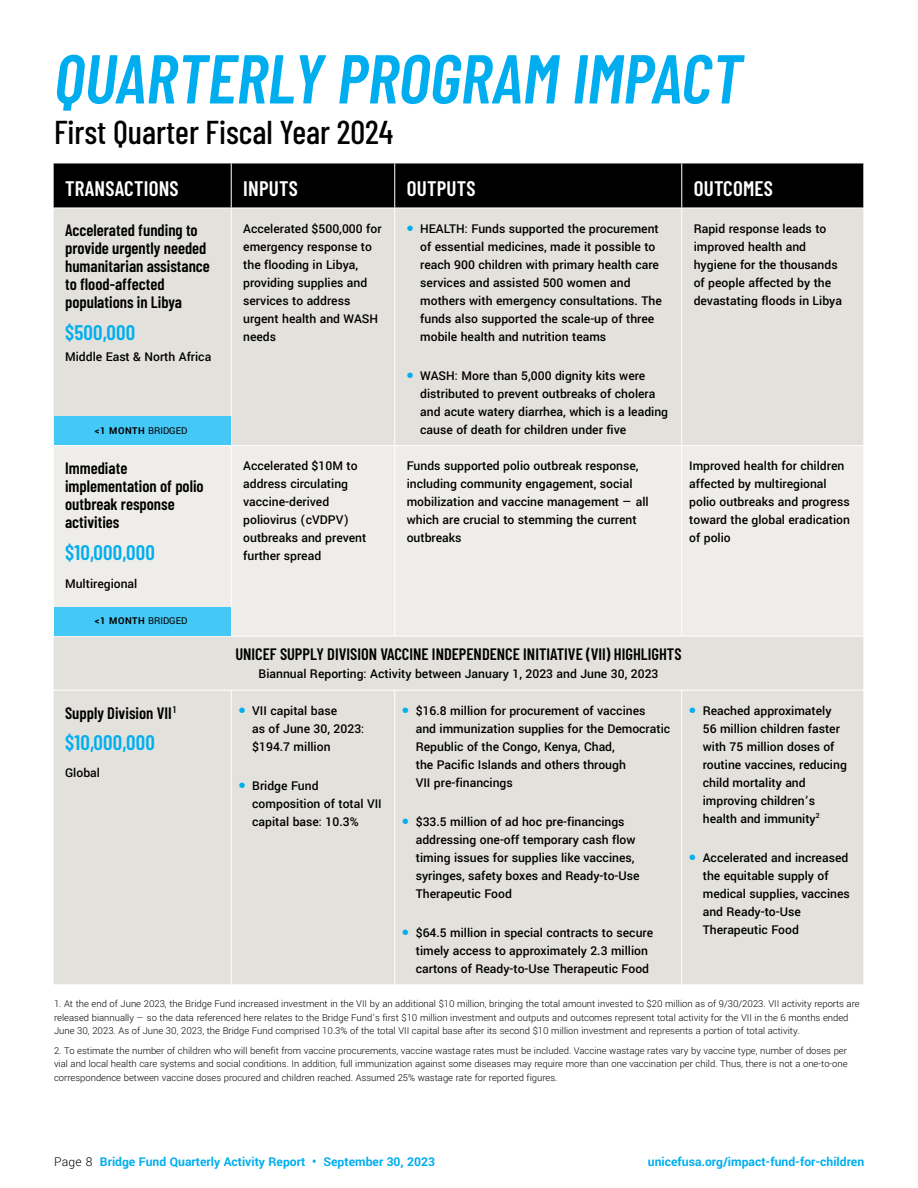
<style>
.page{position:relative;width:918px;height:1188px;background:#fff}
.page>*{position:absolute;margin:0;border:0;box-sizing:border-box;transform-origin:0 0}
.t1{font:italic 600 69px "Barlow Condensed";color:#00aeef}
.t2{font:500 33px "Barlow Condensed";color:#000}
.t3{font:600 21px "Barlow Condensed";letter-spacing:.01em;color:#fff}
.t4{font:600 21px "Barlow Condensed";letter-spacing:.01em;color:#00aeef}
.t5{font:600 16.5px/18px "Barlow Condensed";color:#000}
.t6{font:500 13.5px/18px "Yantramanav";color:#000}
.t7{font:700 13.5px "Yantramanav";color:#00aeef}
.t8{font:300 10.5px/13.5px "Yantramanav";color:#000}
.t9{font:700 10.5px "Yantramanav";letter-spacing:.05em;color:#000}
.s1{font-weight:400}
.s2{font-weight:300;color:#000}
</style>
<div class="page">
<div style="left:54px;top:164px;width:809px;height:44px;background:#000"></div>
<div style="left:54px;top:209px;width:809px;height:236px;background:#e3e1dc"></div>
<div style="left:54px;top:446px;width:809px;height:190px;background:#efedea"></div>
<div style="left:54px;top:637px;width:809px;height:347px;background:#e3e1dc"></div>
<hr style="left:231px;top:163px;width:1px;height:45px;background:#fff">
<hr style="left:394px;top:163px;width:1px;height:45px;background:#fff">
<hr style="left:681px;top:163px;width:1px;height:45px;background:#fff">
<hr style="left:231px;top:208px;width:1px;height:237px;background:#fff">
<hr style="left:394px;top:208px;width:1px;height:237px;background:#fff">
<hr style="left:681px;top:208px;width:1px;height:237px;background:#fff">
<hr style="left:231px;top:446px;width:1px;height:190px;background:#fff">
<hr style="left:394px;top:446px;width:1px;height:190px;background:#fff">
<hr style="left:681px;top:446px;width:1px;height:190px;background:#fff">
<hr style="left:53px;top:690px;width:178px;height:1px;background:#fff">
<hr style="left:231px;top:690px;width:164px;height:1px;background:#fff">
<hr style="left:231px;top:691px;width:1px;height:293px;background:#fff">
<hr style="left:395px;top:690px;width:287px;height:1px;background:#fff">
<hr style="left:394px;top:691px;width:1px;height:293px;background:#fff">
<hr style="left:682px;top:690px;width:182px;height:1px;background:#fff">
<hr style="left:681px;top:691px;width:1px;height:293px;background:#fff">
<div style="left:54px;top:416px;width:177px;height:29px;background:#44c8f5"></div>
<div style="left:54px;top:607px;width:177px;height:29px;background:#44c8f5"></div>
<svg style="left:407px;top:226px;width:6px;height:5px"></svg>
<svg style="left:407px;top:373px;width:6px;height:5px"></svg>
<svg style="left:239px;top:708px;width:6px;height:5px"></svg>
<svg style="left:239px;top:783px;width:6px;height:5px"></svg>
<svg style="left:403px;top:708px;width:5px;height:5px"></svg>
<svg style="left:403px;top:819px;width:5px;height:5px"></svg>
<svg style="left:403px;top:930px;width:5px;height:5px"></svg>
<svg style="left:690px;top:708px;width:5px;height:5px"></svg>
<svg style="left:690px;top:855px;width:5px;height:5px"></svg>
<h1 class="t1" style="left:54px;top:30px;width:690px">QUARTERLY PROGRAM IMPACT</h1>
<h2 class="t2" style="left:54px;top:109px;width:341px">First Quarter Fiscal Year 2024</h2>
<h3 class="t3" style="left:65px;top:173px;width:115px">TRANSACTIONS</h3>
<h3 class="t3" style="left:243px;top:173px;width:56px">INPUTS</h3>
<h3 class="t3" style="left:407px;top:173px;width:70px">OUTPUTS</h3>
<h3 class="t3" style="left:694px;top:173px;width:81px">OUTCOMES</h3>
<p class="t5" style="left:65px;top:220px;width:146px">Accelerated funding to provide urgently needed humanitarian assistance to flood-affected populations in Libya</p>
<h3 class="t4" style="left:65px;top:317px;width:72px">$500,000</h3>
<p class="t6" style="left:65px;top:348px;width:148px">Middle East &amp; North Africa</p>
<p class="t6" style="left:243px;top:220px;width:140px">Accelerated $500,000 for emergency response to the flooding in Libya, providing supplies and services to address urgent health and WASH needs</p>
<p class="t6" style="left:420px;top:220px;width:243px">HEALTH: Funds supported the procurement of essential medicines, made it possible to reach 900 children with primary health care services and assisted 500 women and mothers with emergency consultations. The funds also supported the scale-up of three mobile health and nutrition teams</p>
<p class="t6" style="left:420px;top:367px;width:249px">WASH: More than 5,000 dignity kits were distributed to prevent outbreaks of cholera and acute watery diarrhea, which is a leading cause of death for children under five</p>
<p class="t6" style="left:694px;top:220px;width:150px">Rapid response leads to improved health and hygiene for the thousands of people affected by the devastating floods in Libya</p>
<p class="t9" style="left:95px;top:424px;width:94px">&lt;1 MONTH <span class="s1">BRIDGED</span></p>
<p class="t5" style="left:65px;top:458px;width:140px">Immediate implementation of polio outbreak response activities</p>
<h3 class="t4" style="left:65px;top:537px;width:91px">$10,000,000</h3>
<p class="t6" style="left:65px;top:575px;width:74px">Multiregional</p>
<p class="t9" style="left:95px;top:615px;width:94px">&lt;1 MONTH <span class="s1">BRIDGED</span></p>
<p class="t5" style="left:65px;top:703px;width:112px">Supply Division VII<sup>1</sup></p>
<h3 class="t4" style="left:65px;top:728px;width:91px">$10,000,000</h3>
<p class="t6" style="left:65px;top:764px;width:36px">Global</p>
<p class="t6" style="left:243px;top:457px;width:125px">Accelerated $10M to address circulating vaccine-derived poliovirus (cVDPV) outbreaks and prevent further spread</p>
<p class="t6" style="left:407px;top:457px;width:244px">Funds supported polio outbreak response, including community engagement, social mobilization and vaccine management — all which are crucial to stemming the current outbreaks</p>
<p class="t6" style="left:689px;top:457px;width:162px">Improved health for children affected by multiregional polio outbreaks and progress toward the global eradication of polio</p>
<p class="t5" style="left:235px;top:644px;width:448px">UNICEF SUPPLY DIVISION VACCINE INDEPENDENCE INITIATIVE (VII) HIGHLIGHTS</p>
<p class="t6" style="left:259px;top:665px;width:401px">Biannual Reporting: Activity between January 1, 2023 and June 30, 2023</p>
<p class="t6" style="left:252px;top:702px;width:114px">VII capital base<br>as of June 30, 2023: $194.7 million</p>
<p class="t6" style="left:252px;top:777px;width:131px">Bridge Fund composition of total VII capital base: 10.3%</p>
<p class="t6" style="left:416px;top:702px;width:256px">$16.8 million for procurement of vaccines<br>and immunization supplies for the Democratic Republic of the Congo, Kenya, Chad,<br>the Pacific Islands and others through<br>VII pre-financings</p>
<p class="t6" style="left:416px;top:813px;width:225px">$33.5 million of ad hoc pre-financings addressing one-off temporary cash flow timing issues for supplies like vaccines, syringes, safety boxes and Ready-to-Use Therapeutic Food</p>
<p class="t6" style="left:416px;top:924px;width:239px">$64.5 million in special contracts to secure timely access to approximately 2.3 million cartons of Ready-to-Use Therapeutic Food</p>
<p class="t6" style="left:703px;top:702px;width:146px">Reached approximately<br>56 million children faster with 75 million doses of routine vaccines, reducing child mortality and improving children’s health and immunity<sup>2</sup></p>
<p class="t6" style="left:703px;top:849px;width:149px">Accelerated and increased the equitable supply of medical supplies, vaccines and Ready-to-Use<br>Therapeutic Food</p>
<p class="t8" style="left:54px;top:997px;width:807px">1. At the end of June 2023, the Bridge Fund increased investment in the VII by an additional $10 million, bringing the total amount invested to $20 million as of 9/30/2023. VII activity reports are released biannually — so the data referenced here relates to the Bridge Fund’s first $10 million investment and outputs and outcomes represent total activity for the VII in the 6 months ended<br>June 30, 2023. As of June 30, 2023, the Bridge Fund comprised 10.3% of the total VII capital base after its second $10 million investment and represents a portion of total activity.</p>
<p class="t8" style="left:54px;top:1044px;width:795px;text-align:justify">2. To estimate the number of children who will benefit from vaccine procurements, vaccine wastage rates must be included. Vaccine wastage rates vary by vaccine type, number of doses per vial and local health care systems and social conditions. In addition, full immunization against some diseases may require more than one vaccination per child. Thus, there is not a one-to-one correspondence between vaccine doses procured and children reached. Assumed 25% wastage rate for reported figures.</p>
<p class="t7" style="left:54px;top:1154px;width:383px"><span class="s2">Page 8</span> Bridge Fund Quarterly Activity Report • September 30, 2023</p>
<p class="t7" style="left:648px;top:1154px;width:218px">unicefusa.org/impact-fund-for-children</p>
</div>
